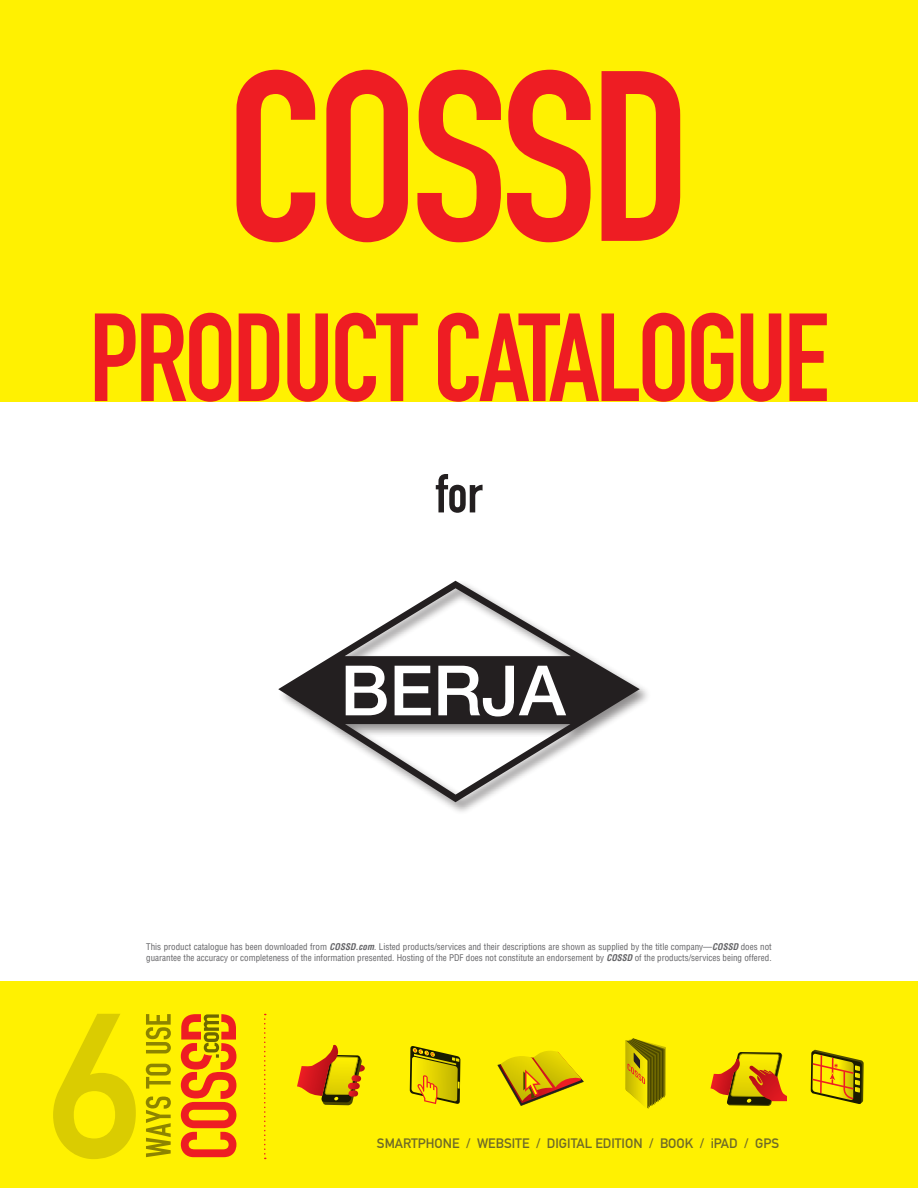
<style>
.page{position:relative;width:918px;height:1188px;background:#fff}
.page>*{position:absolute;margin:0;border:0;box-sizing:border-box;transform-origin:0 0}
.t1{font:123px "DIN Engschrift Std";letter-spacing:-.03em;color:#ee1d23}
.t2{font:54px "DIN Engschrift Std";color:#231f20}
.t3{font:13.5px "DIN Mittelschrift Std";color:#6e6928}
.t4{font:condensed 9px/10.8px "Helvetica LT Std";color:#636366}
.s1{font-weight:700;font-style:italic}
</style>
<div class="page">
<div style="left:0;top:0;width:918px;height:402px;background:#fff101"></div>
<div style="left:0;top:981px;width:918px;height:207px;background:#fff101"></div>
<svg style="left:625px;top:1038px;width:41px;height:71px"></svg>
<svg style="left:410px;top:1046px;width:50px;height:58px"></svg>
<svg style="left:711px;top:1052px;width:76px;height:54px"></svg>
<svg style="left:811px;top:1050px;width:53px;height:54px"></svg>
<svg style="left:497px;top:1051px;width:87px;height:55px"></svg>
<svg style="left:297px;top:1045px;width:68px;height:60px"></svg>
<svg style="left:53px;top:1014px;width:83px;height:145px"></svg>
<svg style="left:146px;top:1014px;width:25px;height:143px"></svg>
<svg style="left:181px;top:1014px;width:55px;height:143px"></svg>
<svg style="left:264px;top:1014px;width:2px;height:145px"></svg>
<svg style="left:237px;top:70px;width:443px;height:172px;fill:#ee1d23"></svg>
<svg style="left:278px;top:581px;width:362px;height:221px"></svg>
<svg style="left:346px;top:666px;width:41px;height:49px"></svg>
<svg style="left:395px;top:666px;width:36px;height:49px"></svg>
<svg style="left:438px;top:666px;width:128px;height:51px"></svg>
<h1 class="t1" style="left:89px;top:286px;width:742px">PRODUCT CATALOGUE</h1>
<h2 class="t2" style="left:436px;top:462px;width:48px">for</h2>
<p class="t4" style="left:146px;top:942px;width:627px">This product catalogue has been downloaded from <span class="s1">COSSD.com</span>. Listed products/services and their descriptions are shown as supplied by the title company—<span class="s1">COSSD</span> does not guarantee the accuracy or completeness of the information presented. Hosting of the PDF does not constitute an endorsement by <span class="s1">COSSD</span> of the products/services being offered.</p>
<h3 class="t3" style="left:377px;top:1135px;width:292px">SMARTPHONE / WEBSITE / DIGITAL EDITION / BOO</h3>
<h3 class="t3" style="left:685px;top:1135px;width:79px">K / IPAD / GPS</h3>
</div>
